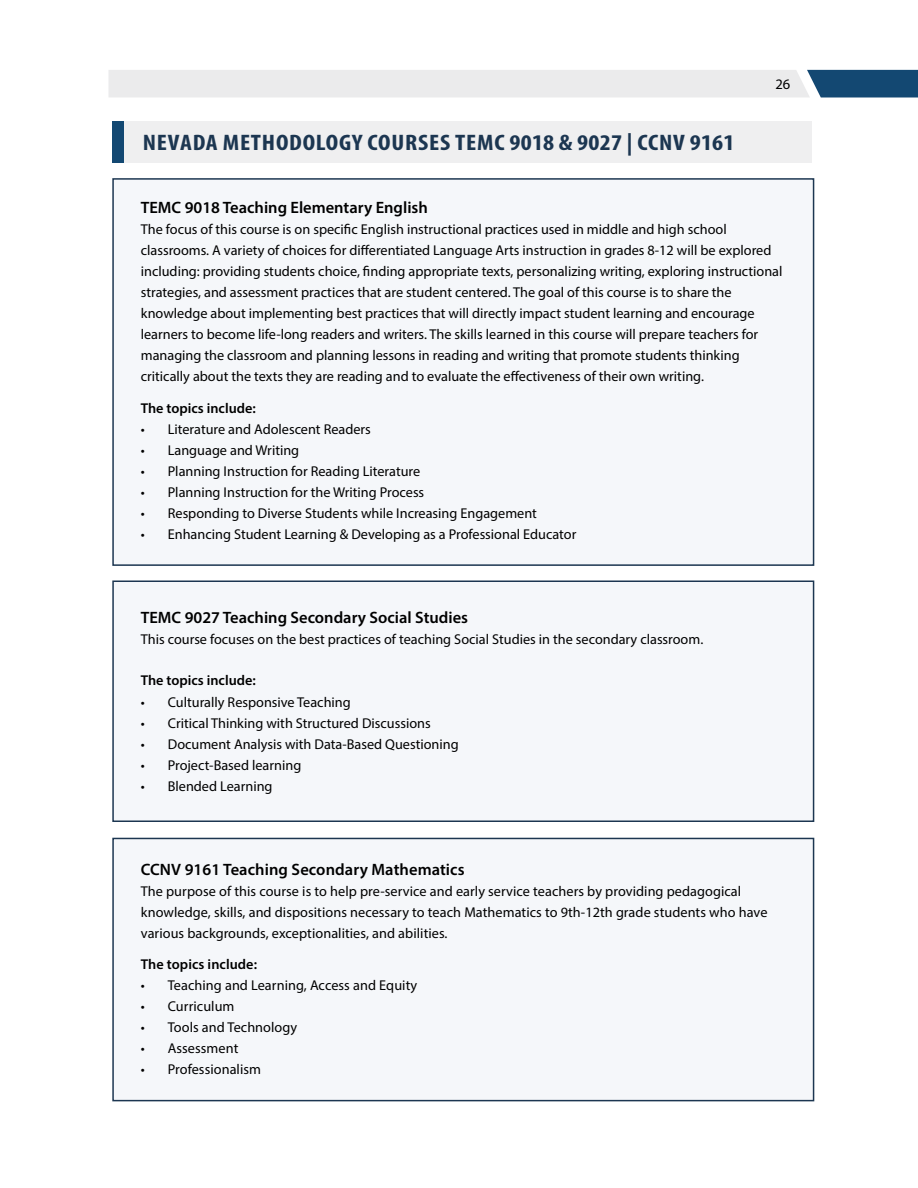
<style>
.page{position:relative;width:918px;height:1188px;background:#fff}
.page>*{position:absolute;margin:0;border:0;box-sizing:border-box;transform-origin:0 0}
.t1{font:700 condensed 22.5px "Myriad Pro";letter-spacing:.03em;color:#1c3651;scale:1.15 1}
.t2{font:600 16.5px "Myriad Pro";color:#000}
.t3{font:14.55px "Myriad Pro";color:#000}
.t4{font:14.25px/21px "Myriad Pro";color:#000}
.t5{font:600 14.25px "Myriad Pro";color:#000}
</style>
<div class="page">
<div style="left:113px;top:179px;width:701px;height:386px;background:#f5f7fa"></div>
<div style="left:112px;top:178px;width:702px;height:388px;border:2px solid #1c3651"></div>
<div style="left:113px;top:838px;width:701px;height:263px;background:#f5f7fa"></div>
<div style="left:112px;top:838px;width:702px;height:263px;border:2px solid #1c3651"></div>
<div style="left:113px;top:581px;width:701px;height:240px;background:#f5f7fa"></div>
<div style="left:112px;top:580px;width:702px;height:242px;border:2px solid #1c3651"></div>
<div style="left:118px;top:121px;width:694px;height:42px;background:#efeff0"></div>
<div style="left:112px;top:121px;width:12px;height:42px;background:#134872"></div>
<svg style="left:108px;top:70px;width:810px;height:27px;background:#d0d6dc"></svg>
<h1 class="t1" style="left:143px;top:128px;width:516px">NEVADA METHODOLOGY COURSES TEMC 9018 &amp; 9027 | CCNV 9161</h1>
<p class="t3" style="left:775px;top:75px;width:16px">26</p>
<p class="t2" style="left:141px;top:197px;width:289px">TEMC 9018 Teaching Elementary English</p>
<p class="t4" style="left:141px;top:219px;width:643px">The focus of this course is on specific English instructional practices used in middle and high school classrooms. A variety of choices for differentiated Language Arts instruction in grades 8-12 will be explored including: providing students choice, finding appropriate texts, personalizing writing, exploring instructional strategies, and assessment practices that are student centered. The goal of this course is to share the knowledge about implementing best practices that will directly impact student learning and encourage learners to become life-long readers and writers. The skills learned in this course will prepare teachers for managing the classroom and planning lessons in reading and writing that promote students thinking critically about the texts they are reading and to evaluate the effectiveness of their own writing.</p>
<p class="t5" style="left:141px;top:399px;width:116px">The topics include:</p>
<p class="t4" style="left:141px;top:418px;width:232px">• Literature and Adolescent Readers</p>
<p class="t4" style="left:141px;top:439px;width:160px">• Language and Writing</p>
<p class="t4" style="left:141px;top:460px;width:281px">• Planning Instruction for Reading Literature</p>
<p class="t4" style="left:141px;top:481px;width:285px">• Planning Instruction for the Writing Process</p>
<p class="t4" style="left:141px;top:502px;width:398px">• Responding to Diverse Students while Increasing Engagement</p>
<p class="t4" style="left:141px;top:523px;width:437px">• Enhancing Student Learning &amp; Developing as a Professional Educator</p>
<p class="t2" style="left:141px;top:606px;width:329px">TEMC 9027 Teaching Secondary Social Studies</p>
<p class="t4" style="left:141px;top:628px;width:564px">This course focuses on the best practices of teaching Social Studies in the secondary classroom.</p>
<p class="t5" style="left:141px;top:672px;width:116px">The topics include:</p>
<p class="t4" style="left:141px;top:691px;width:211px">• Culturally Responsive Teaching</p>
<p class="t4" style="left:141px;top:712px;width:291px">• Critical Thinking with Structured Discussions</p>
<p class="t4" style="left:141px;top:733px;width:319px">• Document Analysis with Data-Based Questioning</p>
<p class="t4" style="left:141px;top:754px;width:162px">• Project-Based learning</p>
<p class="t4" style="left:141px;top:775px;width:133px">• Blended Learning</p>
<p class="t2" style="left:141px;top:858px;width:325px">CCNV 9161 Teaching Secondary Mathematics</p>
<p class="t4" style="left:141px;top:880px;width:628px">The purpose of this course is to help pre-service and early service teachers by providing pedagogical knowledge, skills, and dispositions necessary to teach Mathematics to 9th-12th grade students who have various backgrounds, exceptionalities, and abilities.</p>
<p class="t5" style="left:141px;top:955px;width:118px">The topics include:</p>
<p class="t4" style="left:141px;top:975px;width:278px">• Teaching and Learning, Access and Equity</p>
<p class="t4" style="left:141px;top:996px;width:95px">• Curriculum</p>
<p class="t4" style="left:141px;top:1017px;width:158px">• Tools and Technology</p>
<p class="t4" style="left:141px;top:1038px;width:99px">• Assessment</p>
<p class="t4" style="left:141px;top:1059px;width:122px">• Professionalism</p>
</div>
